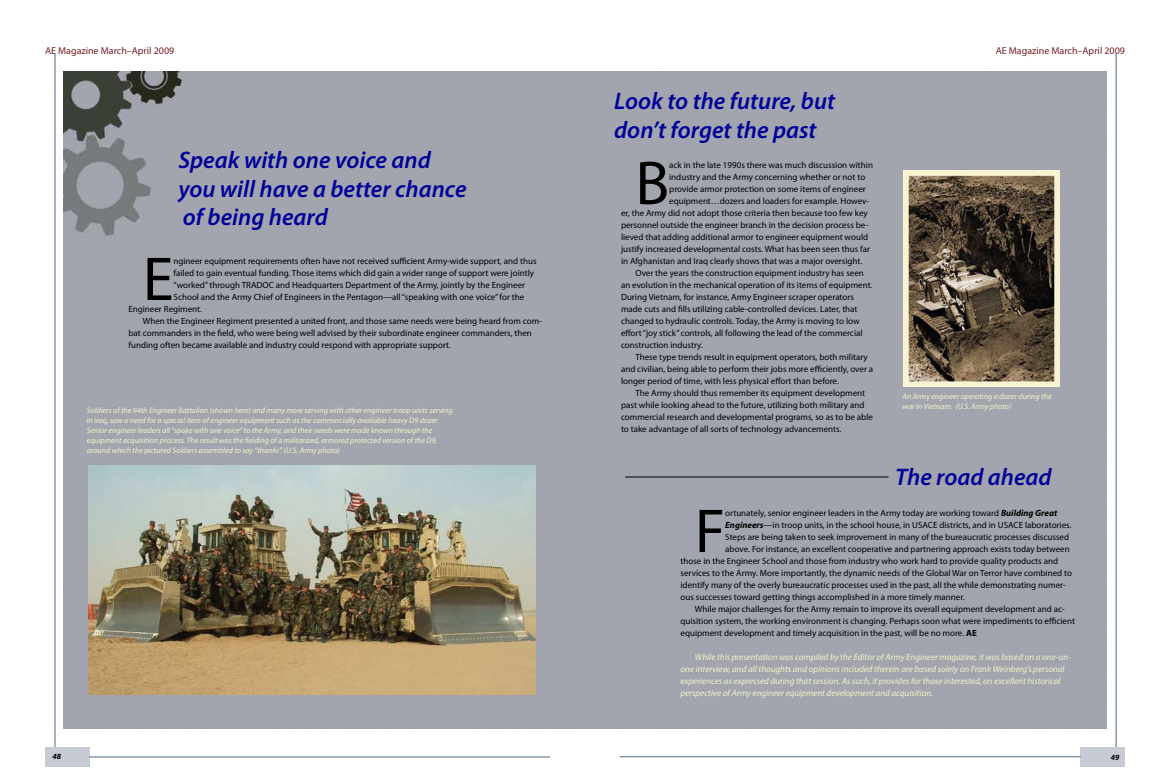
<style>
.page{position:relative;width:1170px;height:783px;background:#fff}
.page>*{position:absolute;margin:0;border:0;box-sizing:border-box;transform-origin:0 0}
.t1{font:62.4px "Myriad Pro";color:#000}
.t2{font:italic 600 24px/28.8px "Myriad Pro";color:#009}
.t3{font:10px "Myriad Pro";color:#791d23}
.t4{font:9px "Myriad Pro";color:#000}
.t5{font:italic 9px/12px "Myriad Pro";color:#f3f4c7}
.t6{font:italic 8px/10px "Myriad Pro";color:#f3f4c7}
.t7{font:italic 700 8px "Myriad Pro";color:#000}
.s1{font-weight:700;font-style:italic}
.s2{font-weight:700}
</style>
<div class="page">
<div style="left:45px;top:747px;width:45px;height:20px;background:#c7cbd4"></div>
<hr style="left:55px;top:54px;width:1px;height:693px;background:#4c6a82">
<hr style="left:89px;top:757px;width:461px;height:1px;background:#4c6a82">
<div style="left:1080px;top:747px;width:45px;height:20px;background:#c7cbd4"></div>
<hr style="left:620px;top:757px;width:461px;height:1px;background:#4c6a82">
<hr style="left:1116px;top:54px;width:1px;height:693px;background:#4c6a82">
<div style="left:63px;top:72px;width:1044px;height:657px;background:#a2a5ae"></div>
<img style="left:89px;top:466px;width:446px;height:228px">
<hr style="left:680px;top:645px;width:395px;height:1px;background:#a1a3a5">
<hr style="left:625px;top:476px;width:264px;height:2px;background:#000">
<img style="left:903px;top:170px;width:157px;height:216px">
<p class="t3" style="left:45px;top:44px;width:131px">AE Magazine March–April 2009</p>
<h2 class="t2" style="left:178px;top:145px;width:290px">Speak with one voice and you will have a better chance of being heard</h2>
<h1 class="t1" style="left:143px;top:241px;width:32px">E</h1>
<p class="t4" style="left:174px;top:255px;width:365px">ngineer equipment requirements often have not received sufficient Army-wide support, and thus</p>
<p class="t4" style="left:174px;top:267px;width:362px">failed to gain eventual funding. Those items which did gain a wider range of support were jointly</p>
<p class="t4" style="left:174px;top:279px;width:353px">“worked” through TRADOC and Headquarters Department of the Army, jointly by the Engineer</p>
<p class="t4" style="left:174px;top:291px;width:352px">School and the Army Chief of Engineers in the Pentagon—all “speaking with one voice” for the</p>
<p class="t4" style="left:128px;top:303px;width:75px">Engineer Regiment.</p>
<p class="t4" style="left:143px;top:315px;width:401px">When the Engineer Regiment presented a united front, and those same needs were being heard from com-</p>
<p class="t4" style="left:128px;top:327px;width:405px">bat commanders in the field, who were being well advised by their subordinate engineer commanders, then</p>
<p class="t4" style="left:128px;top:339px;width:324px">funding often became available and industry could respond with appropriate support.</p>
<p class="t6" style="left:87px;top:405px;width:367px">Soldiers of the 94th Engineer Battalion (shown here) and many more serving with other engineer troop units serving in Iraq, saw a need for a special item of engineer equipment such as the commercially available heavy D9 dozer.<br>Senior engineer leaders all “spoke with one voice” to the Army, and their needs were made known through the equipment acquisition process. The result was the fielding of a militarized, armored protected version of the D9, around which the pictured Soldiers assembled to say “thanks”. (U.S. Army photo)</p>
<p class="t7" style="left:53px;top:751px;width:10px">48</p>
<h2 class="t2" style="left:614px;top:86px;width:222px">Look to the future, but don’t forget the past</h2>
<h1 class="t1" style="left:635px;top:145px;width:35px">B</h1>
<p class="t4" style="left:669px;top:159px;width:205px">ack in the late 1990s there was much discussion within</p>
<p class="t4" style="left:669px;top:171px;width:198px">industry and the Army concerning whether or not to</p>
<p class="t4" style="left:669px;top:183px;width:198px">provide armor protection on some items of engineer</p>
<p class="t4" style="left:669px;top:195px;width:202px">equipment…dozers and loaders for example. Howev-</p>
<p class="t4" style="left:621px;top:207px;width:248px">er, the Army did not adopt those criteria then because too few key</p>
<p class="t4" style="left:621px;top:219px;width:249px">personnel outside the engineer branch in the decision process be-</p>
<p class="t4" style="left:621px;top:231px;width:249px">lieved that adding additional armor to engineer equipment would</p>
<p class="t4" style="left:621px;top:243px;width:251px">justify increased developmental costs. What has been seen thus far</p>
<p class="t4" style="left:621px;top:255px;width:243px">in Afghanistan and Iraq clearly shows that was a major oversight.</p>
<p class="t4" style="left:635px;top:267px;width:230px">Over the years the construction equipment industry has seen</p>
<p class="t4" style="left:621px;top:279px;width:253px">an evolution in the mechanical operation of its items of equipment.</p>
<p class="t4" style="left:621px;top:291px;width:235px">During Vietnam, for instance, Army Engineer scraper operators</p>
<p class="t4" style="left:621px;top:303px;width:238px">made cuts and fills utilizing cable-controlled devices. Later, that</p>
<p class="t4" style="left:621px;top:315px;width:240px">changed to hydraulic controls. Today, the Army is moving to low</p>
<p class="t4" style="left:621px;top:327px;width:243px">effort “joy stick” controls, all following the lead of the commercial</p>
<p class="t4" style="left:621px;top:339px;width:84px">construction industry.</p>
<p class="t4" style="left:635px;top:351px;width:234px">These type trends result in equipment operators, both military</p>
<p class="t4" style="left:621px;top:363px;width:254px">and civilian, being able to perform their jobs more efficiently, over a</p>
<p class="t4" style="left:621px;top:375px;width:219px">longer period of time, with less physical effort than before.</p>
<p class="t4" style="left:635px;top:387px;width:231px">The Army should thus remember its equipment development</p>
<p class="t4" style="left:621px;top:399px;width:245px">past while looking ahead to the future, utilizing both military and</p>
<p class="t4" style="left:621px;top:411px;width:254px">commercial research and developmental programs, so as to be able</p>
<p class="t4" style="left:621px;top:423px;width:222px">to take advantage of all sorts of technology advancements.</p>
<p class="t3" style="left:996px;top:44px;width:131px">AE Magazine March–April 2009</p>
<p class="t6" style="left:902px;top:391px;width:151px">An Army engineer operating a dozer during the war in Vietnam. (U.S. Army photo)</p>
<h2 class="t2" style="left:895px;top:462px;width:158px">The road ahead</h2>
<h1 class="t1" style="left:695px;top:493px;width:32px">F</h1>
<p class="t4" style="left:725px;top:507px;width:333px">ortunately, senior engineer leaders in the Army today are working toward <span class="s1">Building Great</span></p>
<p class="t4" style="left:725px;top:519px;width:348px"><span class="s1">Engineers</span>—in troop units, in the school house, in USACE districts, and in USACE laboratories.</p>
<p class="t4" style="left:725px;top:531px;width:345px">Steps are being taken to seek improvement in many of the bureaucratic processes discussed</p>
<p class="t4" style="left:725px;top:543px;width:346px">above. For instance, an excellent cooperative and partnering approach exists today between</p>
<p class="t4" style="left:681px;top:555px;width:379px">those in the Engineer School and those from industry who work hard to provide quality products and</p>
<p class="t4" style="left:681px;top:567px;width:393px">services to the Army. More importantly, the dynamic needs of the Global War on Terror have combined to</p>
<p class="t4" style="left:681px;top:579px;width:387px">identify many of the overly bureaucratic processes used in the past, all the while demonstrating numer-</p>
<p class="t4" style="left:681px;top:591px;width:286px">ous successes toward getting things accomplished in a more timely manner.</p>
<p class="t4" style="left:695px;top:603px;width:372px">While major challenges for the Army remain to improve its overall equipment development and ac-</p>
<p class="t4" style="left:681px;top:615px;width:396px">quisition system, the working environment is changing. Perhaps soon what were impediments to efficient</p>
<p class="t4" style="left:681px;top:627px;width:298px">equipment development and timely acquisition in the past, will be no more. <span class="s2">AE</span></p>
<p class="t5" style="left:681px;top:651px;width:392px;text-indent:14px">While this presentation was compiled by the Editor of Army Engineer magazine, it was based on a one-on&shy;one interview, and all thoughts and opinions included therein are based solely on Frank Weinberg’s personal experiences as expressed during that session. As such, it provides for those interested, an excellent historical perspective of Army engineer equipment development and acquisition.</p>
<p class="t7" style="left:1111px;top:752px;width:10px">49</p>
</div>
